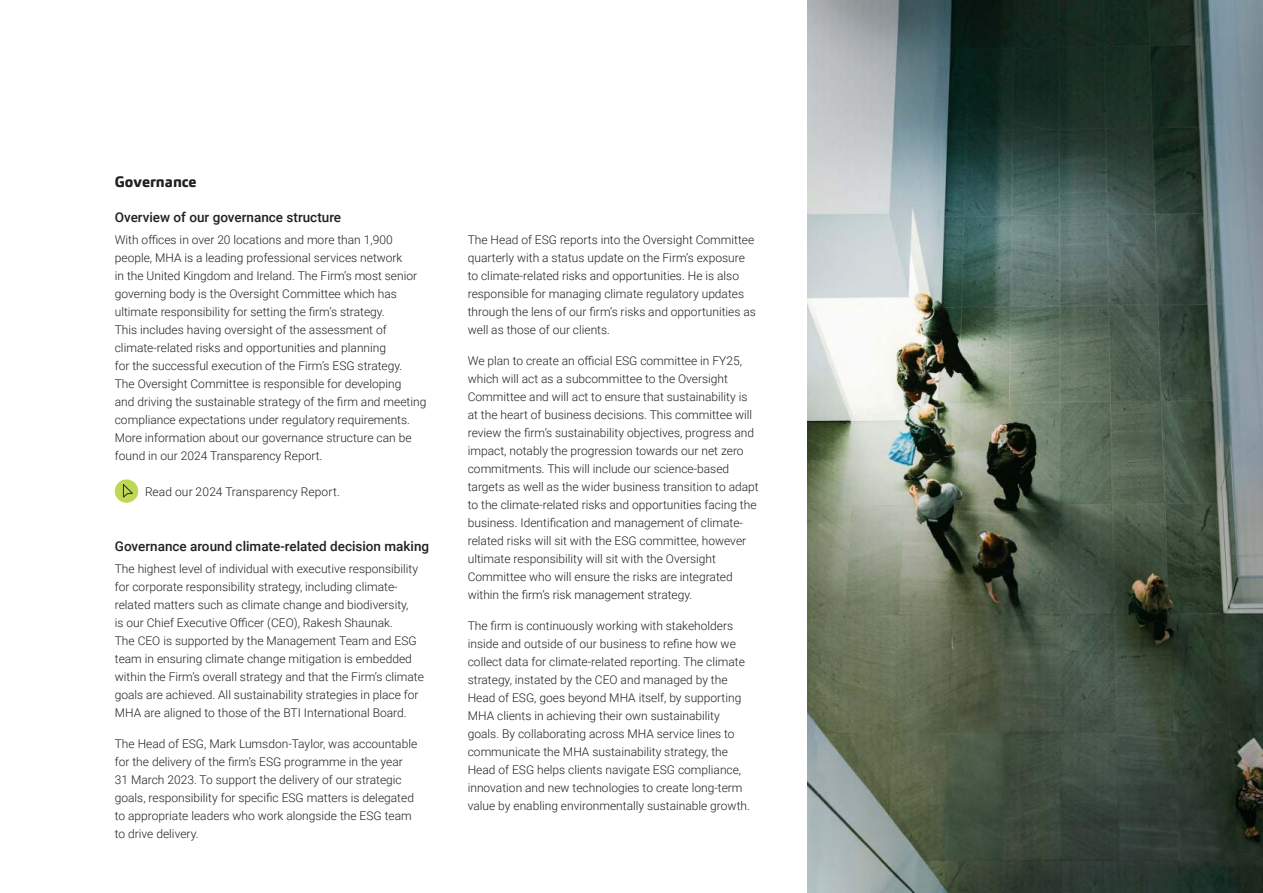
<style>
.page{position:relative;width:1263px;height:893px;background:#fff}
.page>*{position:absolute;margin:0;border:0;box-sizing:border-box;transform-origin:0 0}
.t1{font:800 15px "Carnac";color:#221f1f}
.t2{font:500 13.5px "Roboto";color:#221f1f}
.t3{font:300 12px/18px "Roboto";color:#221f1f}
</style>
<div class="page">
<div style="left:115px;top:479px;width:23px;height:24px;background:#bfd854;border-radius:50%"></div>
<svg style="left:122px;top:482px;width:13px;height:16px"></svg>
<img style="left:808px;top:0;width:455px;height:893px">
<p class="t1" style="left:115px;top:175px;width:83px">Governance</p>
<p class="t2" style="left:115px;top:211px;width:228px">Overview of our governance structure</p>
<p class="t3" style="left:115px;top:230px;width:313px">With offices in over 20 locations and more than 1,900 people, MHA is a leading professional services network<br>in the United Kingdom and Ireland. The Firm’s most senior governing body is the Oversight Committee which has ultimate responsibility for setting the firm’s strategy.<br>This includes having oversight of the assessment of climate-related risks and opportunities and planning<br>for the successful execution of the Firm’s ESG strategy.<br>The Oversight Committee is responsible for developing<br>and driving the sustainable strategy of the firm and meeting compliance expectations under regulatory requirements.<br>More information about our governance structure can be found in our 2024 Transparency Report.</p>
<p class="t3" style="left:145px;top:482px;width:197px">Read our 2024 Transparency Report.</p>
<p class="t2" style="left:115px;top:536px;width:316px">Governance around climate-related decision making</p>
<p class="t3" style="left:115px;top:559px;width:311px">The highest level of individual with executive responsibility for corporate responsibility strategy, including climate&shy;related matters such as climate change and biodiversity,<br>is our Chief Executive Officer (CEO), Rakesh Shaunak.<br>The CEO is supported by the Management Team and ESG team in ensuring climate change mitigation is embedded within the Firm’s overall strategy and that the Firm’s climate goals are achieved. All sustainability strategies in place for MHA are aligned to those of the BTI International Board.</p>
<p class="t3" style="left:115px;top:734px;width:304px">The Head of ESG, Mark Lumsdon-Taylor, was accountable for the delivery of the firm’s ESG programme in the year 31 March 2023. To support the delivery of our strategic goals, responsibility for specific ESG matters is delegated to appropriate leaders who work alongside the ESG team to drive delivery.</p>
<p class="t3" style="left:468px;top:231px;width:290px">The Head of ESG reports into the Oversight Committee quarterly with a status update on the Firm’s exposure to climate-related risks and opportunities. He is also responsible for managing climate regulatory updates through the lens of our firm’s risks and opportunities as well as those of our clients.</p>
<p class="t3" style="left:468px;top:351px;width:292px">We plan to create an official ESG committee in FY25, which will act as a subcommittee to the Oversight Committee and will act to ensure that sustainability is at the heart of business decisions. This committee will review the firm’s sustainability objectives, progress and impact, notably the progression towards our net zero commitments. This will include our science-based targets as well as the wider business transition to adapt to the climate-related risks and opportunities facing the business. Identification and management of climate&shy;related risks will sit with the ESG committee, however ultimate responsibility will sit with the Oversight Committee who will ensure the risks are integrated within the firm’s risk management strategy.</p>
<p class="t3" style="left:468px;top:616px;width:284px">The firm is continuously working with stakeholders inside and outside of our business to refine how we collect data for climate-related reporting. The climate strategy, instated by the CEO and managed by the Head of ESG, goes beyond MHA itself, by supporting MHA clients in achieving their own sustainability goals. By collaborating across MHA service lines to communicate the MHA sustainability strategy, the Head of ESG helps clients navigate ESG compliance, innovation and new technologies to create long-term value by enabling environmentally sustainable growth.</p>
</div>
